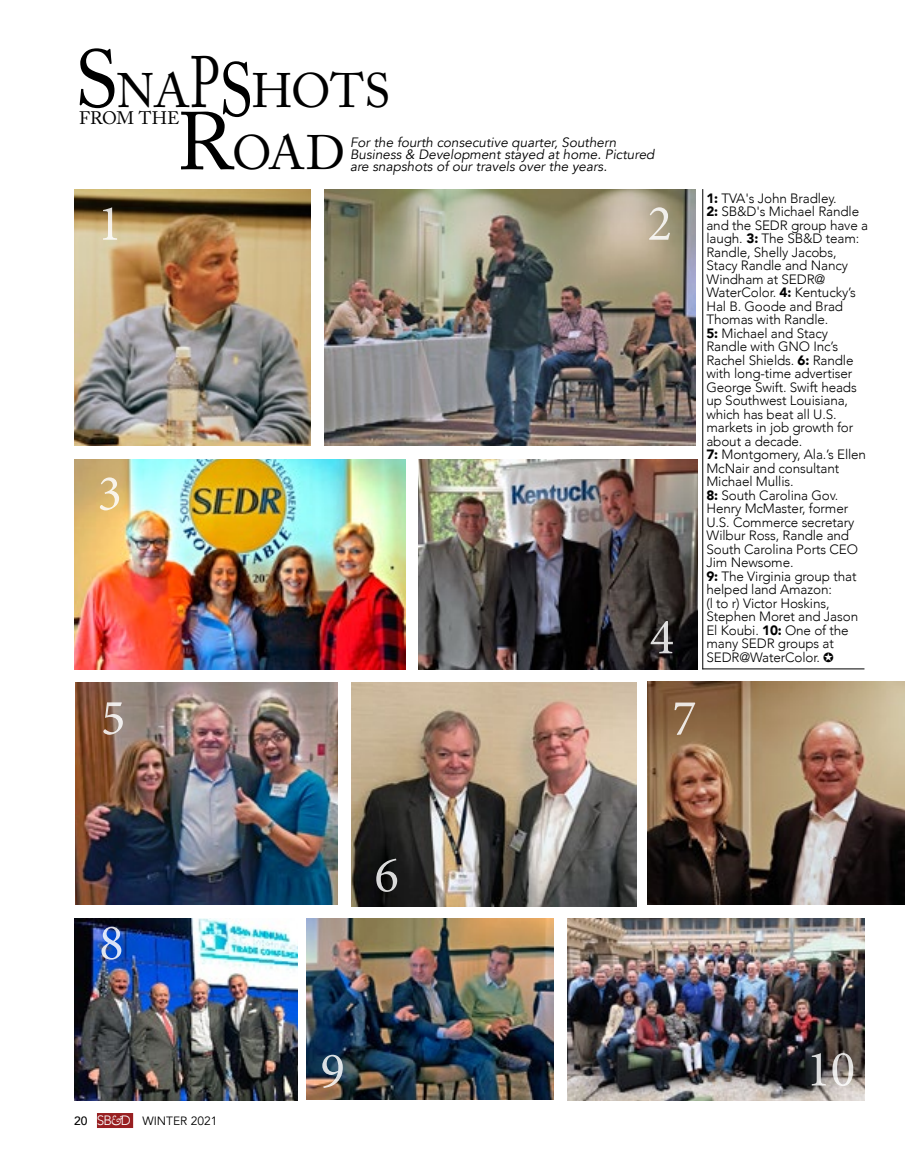
<style>
.page{position:relative;width:905px;height:1175px;background:#fff}
.page>*{position:absolute;margin:0;border:0;box-sizing:border-box;transform-origin:0 0}
.t1{font:81px "Adobe Caslon Pro";color:#000}
.t2{font:51px "Minion Pro";color:#fff}
.t3{font:48px "Adobe Caslon Pro";letter-spacing:-.01em;color:#000}
.t4{font:18px "Adobe Caslon Pro";letter-spacing:.005em;color:#000}
.Around_Subheads{font:300 13.5px/13.5px "Avenir";letter-spacing:-.01em;color:#000}
.Around_Subheads-2{font:italic 13.5px/12px "Avenir";color:#000}
.t5{font:12px "Avenir";color:#000}
.s1{font-size:72px}
.s2{font-size:75.6px}
.s3{font-size:81px}
.s4{font-weight:900}
.s5{font-weight:500}
.s6{font-weight:300;font-size:13.5px;color:#fff}
.s7{font-family:"Adobe Caslon Pro";font-style:italic;font-size:13.5px;color:#fff}
</style>
<div class="page">
<div style="left:97px;top:1113px;width:36px;height:15px;background:#981f21"></div>
<img style="left:647px;top:681px;width:257px;height:223px">
<img style="left:324px;top:189px;width:371px;height:257px">
<img style="left:76px;top:682px;width:262px;height:222px">
<img style="left:74px;top:459px;width:331px;height:210px">
<img style="left:74px;top:189px;width:236px;height:257px">
<img style="left:567px;top:918px;width:297px;height:182px">
<img style="left:74px;top:918px;width:223px;height:182px">
<img style="left:418px;top:459px;width:280px;height:210px">
<hr style="left:702px;top:668px;width:162px;height:1px;background:#000">
<hr style="left:702px;top:189px;width:1px;height:480px;background:#000">
<img style="left:351px;top:682px;width:285px;height:224px">
<img style="left:306px;top:918px;width:248px;height:181px">
<p class="t1" style="left:74px;top:32px;width:46px">S</p>
<p class="t4" style="left:79px;top:107px;width:102px">FROM THE</p>
<p class="t3" style="left:116px;top:62px;width:275px">NA<span class="s1">P</span><span class="s2">S</span>HOTS</p>
<p class="t3" style="left:177px;top:124px;width:170px"><span class="s3">R</span>OAD</p>
<p class="Around_Subheads-2" style="left:350px;top:137px;width:306px">For the fourth consecutive quarter, Southern<br>Business &amp; Development stayed at home. Pictured are snapshots of our travels over the years.</p>
<h2 class="t2" style="left:97px;top:189px;width:26px">1</h2>
<h2 class="t2" style="left:647px;top:189px;width:26px">2</h2>
<h2 class="t2" style="left:97px;top:459px;width:26px">3</h2>
<h2 class="t2" style="left:649px;top:603px;width:26px">4</h2>
<p class="Around_Subheads" style="left:706px;top:191px;width:132px"><span class="s4">1:</span> TVA's John Bradley.</p>
<p class="Around_Subheads" style="left:706px;top:205px;width:163px"><span class="s4">2:</span> SB&amp;D's Michael Randle and the SEDR group have a laugh. <span class="s4">3:</span> The SB&amp;D team:<br>Randle, Shelly Jacobs,<br>Stacy Randle and Nancy<br>Windham at SEDR@<br>WaterColor. <span class="s4">4:</span> Kentucky’s<br>Hal B. Goode and Brad<br>Thomas with Randle.</p>
<p class="Around_Subheads" style="left:706px;top:326px;width:161px"><span class="s4">5:</span> Michael and Stacy<br>Randle with GNO Inc’s<br>Rachel Shields. <span class="s4">6:</span> Randle with long-time advertiser<br>George Swift. Swift heads up Southwest Louisiana, which has beat all U.S. markets in job growth for about a decade.<br><span class="s4">7:</span> Montgomery, Ala.’s Ellen<br>McNair and consultant<br>Michael Mullis.</p>
<p class="Around_Subheads" style="left:706px;top:488px;width:153px"><span class="s4">8:</span> South Carolina Gov.<br>Henry McMaster, former<br>U.S. Commerce secretary<br>Wilbur Ross, Randle and<br>South Carolina Ports CEO<br>Jim Newsome.</p>
<p class="Around_Subheads" style="left:706px;top:569px;width:153px"><span class="s4">9:</span> The Virginia group that helped land Amazon:<br>(l to r) Victor Hoskins,<br>Stephen Moret and Jason<br>El Koubi. <span class="s4">10:</span> One of the many SEDR groups at<br>SEDR@WaterColor.</p>
<h2 class="t2" style="left:101px;top:683px;width:26px">5</h2>
<h2 class="t2" style="left:672px;top:684px;width:26px">7</h2>
<h2 class="t2" style="left:99px;top:908px;width:26px">8</h2>
<h2 class="t2" style="left:374px;top:841px;width:26px">6</h2>
<p class="t5" style="left:74px;top:1113px;width:145px"><span class="s5">20</span> <span class="s6">SB</span><span class="s7">&amp;</span><span class="s6">D</span> WINTER 2021</p>
<h2 class="t2" style="left:320px;top:1036px;width:26px">9</h2>
<h2 class="t2" style="left:806px;top:1035px;width:50px">10</h2>
</div>
